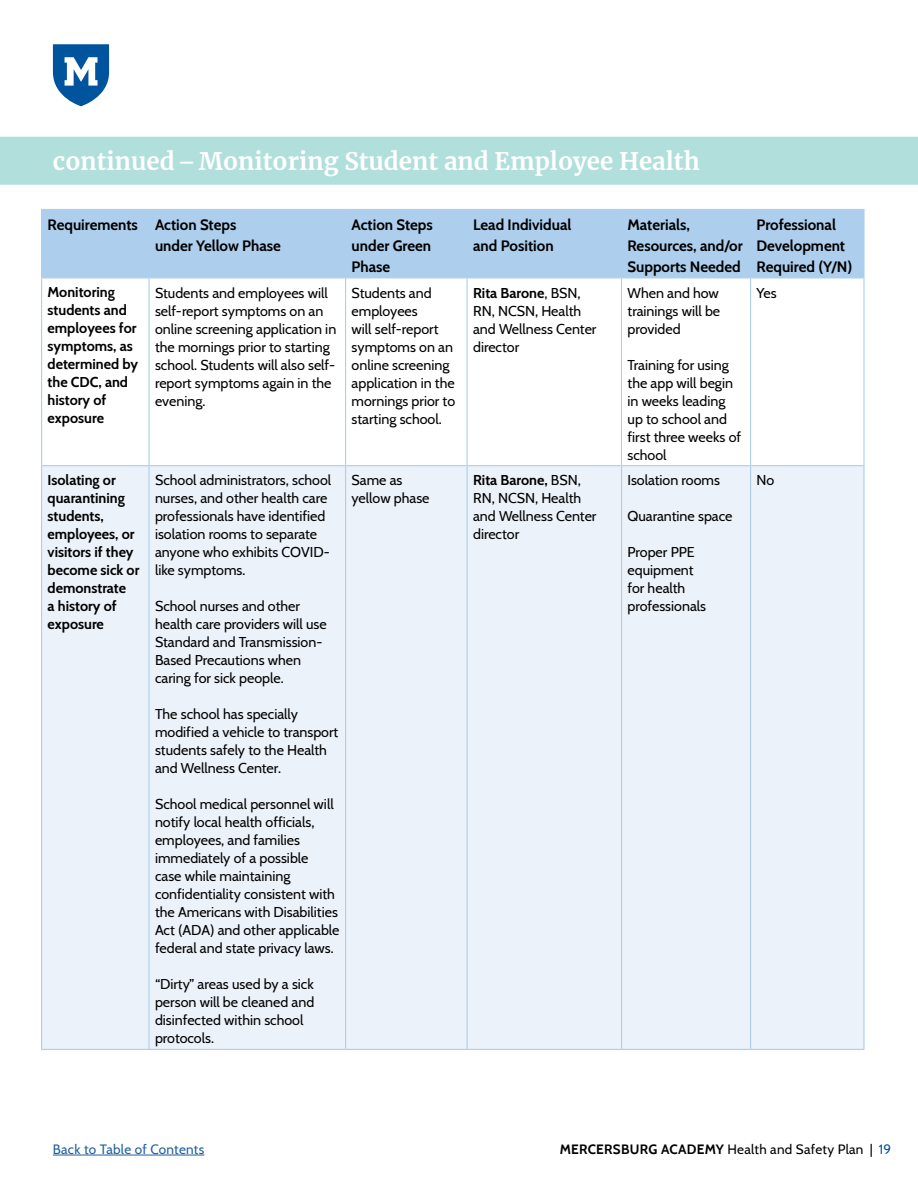
<style>
.page{position:relative;width:918px;height:1188px;background:#fff}
.page>*{position:absolute;margin:0;border:0;box-sizing:border-box;transform-origin:0 0}
.t1{font:700 24px "Merriweather";color:#fff}
.t2{font:700 15px/21px "Cabin";color:#000}
.t3{font:14.25px/18px "Cabin";color:#000}
.t4{font:700 14.25px/18px "Cabin";color:#000}
.t5{font:13.5px "Cabin";letter-spacing:.02em;color:#000}
.t6{font:13.5px "Cabin";letter-spacing:.02em;color:#215e9e}
.s1{font-family:"Cabin";font-weight:400}
.s2{font-style:inherit}
.s3{font-weight:700}
.s4{color:#00549e}
</style>
<div class="page">
<hr style="left:53px;top:1155px;width:151px;height:1px;background:#215e9e">
<svg style="left:53px;top:44px;width:56px;height:62px"></svg>
<div style="left:0;top:137px;width:918px;height:48px;background:#b0dfdc"></div>
<div style="left:42px;top:210px;width:821px;height:67px;background:#adceec"></div>
<div style="left:42px;top:466px;width:821px;height:583px;background:#ecf2fa"></div>
<hr style="left:41px;top:209px;width:108px;height:1px;background:#adceec">
<hr style="left:41px;top:210px;width:1px;height:67px;background:#adceec">
<hr style="left:149px;top:209px;width:197px;height:1px;background:#adceec">
<hr style="left:148px;top:210px;width:2px;height:67px;background:#adceec">
<hr style="left:346px;top:209px;width:121px;height:1px;background:#adceec">
<hr style="left:345px;top:210px;width:1px;height:67px;background:#adceec">
<hr style="left:467px;top:209px;width:155px;height:1px;background:#adceec">
<hr style="left:467px;top:210px;width:1px;height:67px;background:#adceec">
<hr style="left:622px;top:209px;width:129px;height:1px;background:#adceec">
<hr style="left:621px;top:210px;width:1px;height:67px;background:#adceec">
<hr style="left:751px;top:209px;width:114px;height:1px;background:#adceec">
<hr style="left:750px;top:210px;width:1px;height:67px;background:#adceec">
<hr style="left:863px;top:210px;width:2px;height:67px;background:#adceec">
<hr style="left:41px;top:277px;width:108px;height:1px;background:#adceec">
<hr style="left:41px;top:278px;width:1px;height:187px;background:#adceec">
<hr style="left:149px;top:277px;width:197px;height:1px;background:#adceec">
<hr style="left:148px;top:278px;width:2px;height:187px;background:#adceec">
<hr style="left:346px;top:277px;width:121px;height:1px;background:#adceec">
<hr style="left:345px;top:278px;width:1px;height:187px;background:#adceec">
<hr style="left:467px;top:277px;width:155px;height:1px;background:#adceec">
<hr style="left:467px;top:278px;width:1px;height:187px;background:#adceec">
<hr style="left:622px;top:277px;width:129px;height:1px;background:#adceec">
<hr style="left:621px;top:278px;width:1px;height:187px;background:#adceec">
<hr style="left:751px;top:277px;width:114px;height:1px;background:#adceec">
<hr style="left:750px;top:278px;width:1px;height:187px;background:#adceec">
<hr style="left:863px;top:278px;width:2px;height:187px;background:#adceec">
<hr style="left:41px;top:465px;width:108px;height:1px;background:#adceec">
<hr style="left:41px;top:466px;width:1px;height:583px;background:#adceec">
<hr style="left:149px;top:465px;width:197px;height:1px;background:#adceec">
<hr style="left:148px;top:466px;width:2px;height:583px;background:#adceec">
<hr style="left:346px;top:465px;width:121px;height:1px;background:#adceec">
<hr style="left:345px;top:466px;width:1px;height:583px;background:#adceec">
<hr style="left:467px;top:465px;width:155px;height:1px;background:#adceec">
<hr style="left:467px;top:466px;width:1px;height:583px;background:#adceec">
<hr style="left:622px;top:465px;width:129px;height:1px;background:#adceec">
<hr style="left:621px;top:466px;width:1px;height:583px;background:#adceec">
<hr style="left:751px;top:465px;width:114px;height:1px;background:#adceec">
<hr style="left:750px;top:466px;width:1px;height:583px;background:#adceec">
<hr style="left:863px;top:466px;width:2px;height:583px;background:#adceec">
<hr style="left:41px;top:1049px;width:108px;height:1px;background:#adceec">
<hr style="left:149px;top:1049px;width:197px;height:1px;background:#adceec">
<hr style="left:346px;top:1049px;width:121px;height:1px;background:#adceec">
<hr style="left:467px;top:1049px;width:155px;height:1px;background:#adceec">
<hr style="left:622px;top:1049px;width:129px;height:1px;background:#adceec">
<hr style="left:751px;top:1049px;width:114px;height:1px;background:#adceec">
<h1 class="t1" style="left:53px;top:145px;width:648px">continued <span class="s1">–</span> Monitoring Student and Employee Health</h1>
<p class="t2" style="left:155px;top:213px;width:127px;text-indent:-107px">Requirements Action Steps<br>under Yellow Phase</p>
<p class="t2" style="left:352px;top:213px;width:83px;text-align:justify">Action Steps under Green Phase</p>
<p class="t2" style="left:473px;top:213px;width:100px">Lead Individual and Position</p>
<p class="t2" style="left:628px;top:213px;width:117px">Materials,<br>Resources, and/or<br>Supports Needed</p>
<p class="t2" style="left:757px;top:213px;width:97px">Professional<br>Development<br>Required (Y/N)</p>
<p class="t4" style="left:48px;top:282px;width:92px">Monitoring students and employees for symptoms<span class="s2">, as determined by the CDC,</span> and history of exposure</p>
<p class="t3" style="left:155px;top:283px;width:183px">Students and employees will self-report symptoms on an online screening application in the mornings prior to starting school. Students will also self&shy;report symptoms again in the evening.</p>
<p class="t3" style="left:352px;top:283px;width:105px">Students and employees<br>will self-report symptoms on an online screening application in the mornings prior to starting school.</p>
<p class="t3" style="left:473px;top:283px;width:125px"><span class="s3">Rita Barone</span>, BSN,<br>RN, NCSN, Health and Wellness Center director</p>
<p class="t3" style="left:628px;top:283px;width:94px;text-align:justify">When and how trainings will be provided</p>
<p class="t3" style="left:757px;top:283px;width:22px">Yes</p>
<p class="t3" style="left:628px;top:355px;width:115px">Training for using the app will begin in weeks leading up to school and first three weeks of school</p>
<p class="t4" style="left:48px;top:470px;width:93px">Isolating or quarantining students, employees, or visitors if they become sick or demonstrate<br>a history of exposure</p>
<p class="t3" style="left:155px;top:470px;width:178px">School administrators, school nurses, and other health care professionals have identified isolation rooms to separate anyone who exhibits COVID&shy;like symptoms.</p>
<p class="t3" style="left:155px;top:596px;width:173px">School nurses and other health care providers will use<br>Standard and Transmission-<br>Based Precautions when caring for sick people.</p>
<p class="t3" style="left:155px;top:704px;width:185px">The school has specially modified a vehicle to transport students safely to the Health and Wellness Center.</p>
<p class="t3" style="left:155px;top:794px;width:186px">School medical personnel will notify local health officials, employees, and families immediately of a possible<br>case while maintaining confidentiality consistent with the Americans with Disabilities<br>Act (ADA) and other applicable federal and state privacy laws.</p>
<p class="t3" style="left:155px;top:974px;width:161px">“Dirty” areas used by a sick person will be cleaned and disinfected within school protocols.</p>
<p class="t3" style="left:352px;top:470px;width:80px">Same as yellow phase</p>
<p class="t3" style="left:473px;top:470px;width:125px"><span class="s3">Rita Barone,</span> BSN,<br>RN, NCSN, Health and Wellness Center director</p>
<p class="t3" style="left:628px;top:470px;width:94px">Isolation rooms</p>
<p class="t3" style="left:628px;top:506px;width:106px">Quarantine space</p>
<p class="t3" style="left:628px;top:542px;width:80px">Proper PPE equipment for health professionals</p>
<p class="t3" style="left:757px;top:470px;width:19px">No</p>
<p class="t6" style="left:53px;top:1139px;width:153px">Back to Table of Contents</p>
<p class="t5" style="left:560px;top:1139px;width:333px"><span class="s3">MERCERSBURG ACADEMY</span> Health and Safety Plan | <span class="s4">19</span></p>
</div>
